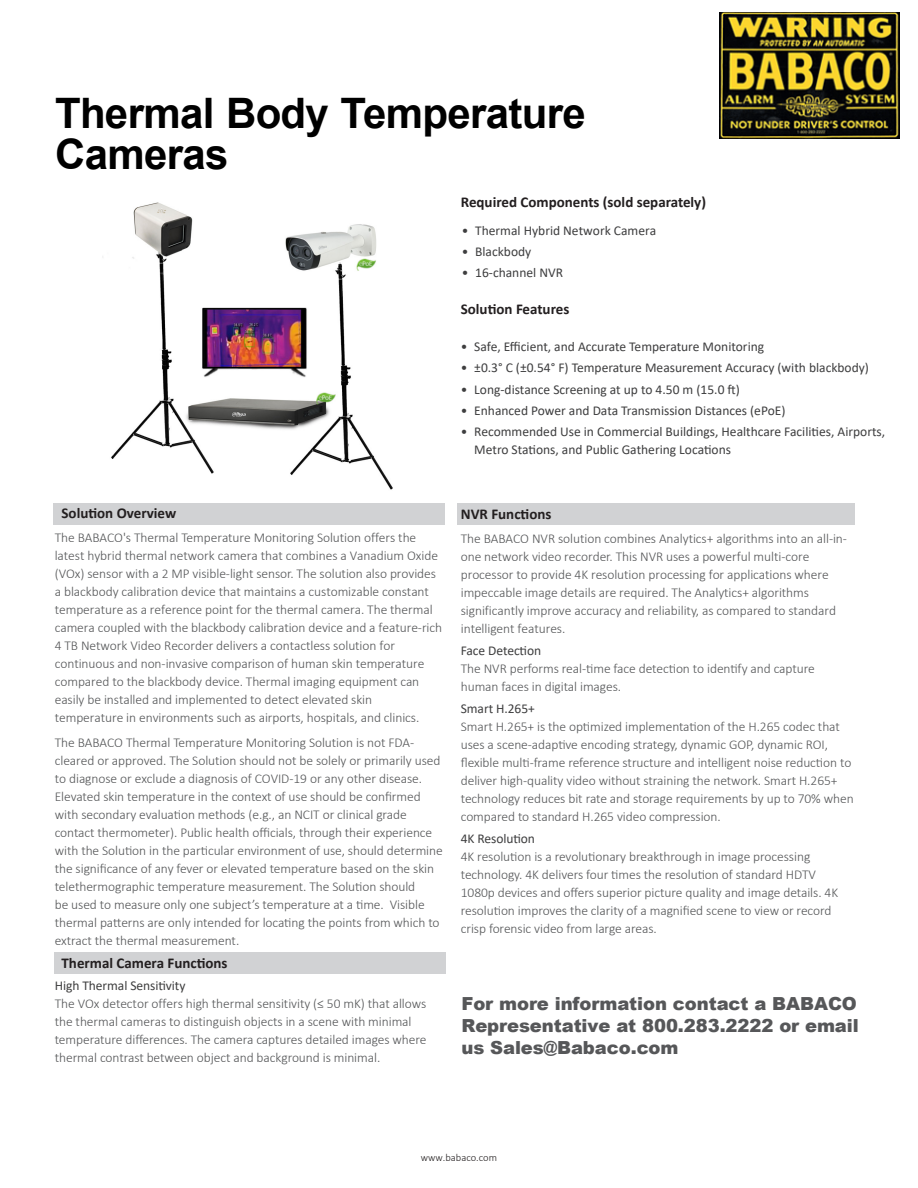
<style>
.page{position:relative;width:918px;height:1188px;background:#fff}
.page>*{position:absolute;margin:0;border:0;box-sizing:border-box;transform-origin:0 0}
.t1{font:700 42px/41.1px "Arial";letter-spacing:-.015em;color:#000}
.t2{font:900 18px/21.6px "Arial";letter-spacing:-.005em;color:#565759;text-align:justify}
.Section_Heading{font:700 15px "Calibri";color:#231f20}
.FrontMatter_Text{font:700 15px "Calibri";color:#231f20}
.FrontMatter_Text-2{font:300 13.5px/18px "Calibri";letter-spacing:-.005em;color:#545557}
.t3{font:13.5px/18px "Calibri";color:#3e3e3f}
.t4{font:300 10.5px "Calibri";color:#231f20}
.s1{font-weight:400;color:#3e3e3f}
</style>
<div class="page">
<div style="left:457px;top:503px;width:398px;height:22px;background:#d1d2d4"></div>
<div style="left:53px;top:504px;width:392px;height:21px;background:#d1d2d4"></div>
<div style="left:55px;top:953px;width:391px;height:21px;background:#d1d2d4"></div>
<img style="left:102px;top:202px;width:291px;height:288px">
<img style="left:720px;top:12px;width:180px;height:126px">
<p class="t1" style="left:55px;top:93px;width:532px">Thermal Body Temperature<br>Cameras</p>
<p class="Section_Heading" style="left:461px;top:192px;width:247px">Required Components (sold separately)</p>
<p class="t3" style="left:462px;top:221px;width:196px">• Thermal Hybrid Network Camera</p>
<p class="t3" style="left:462px;top:242px;width:71px">• Blackbody</p>
<p class="t3" style="left:462px;top:263px;width:103px">• 16-channel NVR</p>
<p class="Section_Heading" style="left:461px;top:298px;width:110px">Solution Features</p>
<p class="t3" style="left:461px;top:337px;width:305px">• Safe, Efficient, and Accurate Temperature Monitoring</p>
<p class="t3" style="left:461px;top:358px;width:410px">• ±0.3° C (±0.54° F) Temperature Measurement Accuracy (with blackbody)</p>
<p class="t3" style="left:461px;top:380px;width:281px">• Long-distance Screening at up to 4.50 m (15.0 ft)</p>
<p class="t3" style="left:461px;top:401px;width:326px">• Enhanced Power and Data Transmission Distances (ePoE)</p>
<p class="t3" style="left:474px;top:422px;width:412px;text-indent:-14px">• Recommended Use in Commercial Buildings, Healthcare Facilities, Airports,<br>Metro Stations, and Public Gathering Locations</p>
<p class="Section_Heading" style="left:62px;top:502px;width:116px">Solution Overview</p>
<p class="FrontMatter_Text-2" style="left:55px;top:529px;width:389px">The BABACO's Thermal Temperature Monitoring Solution offers the latest hybrid thermal network camera that combines a Vanadium Oxide (VOx) sensor with a 2 MP visible-light sensor. The solution also provides a blackbody calibration device that maintains a customizable constant temperature as a reference point for the thermal camera. The thermal camera coupled with the blackbody calibration device and a feature-rich 4 TB Network Video Recorder delivers a contactless solution for continuous and non-invasive comparison of human skin temperature compared to the blackbody device. Thermal imaging equipment can easily be installed and implemented to detect elevated skin temperature in environments such as airports, hospitals, and clinics.</p>
<p class="FrontMatter_Text-2" style="left:55px;top:733px;width:390px">The BABACO Thermal Temperature Monitoring Solution is not FDA&shy;cleared or approved. The Solution should not be solely or primarily used to diagnose or exclude a diagnosis of COVID-19 or any other disease.<br>Elevated skin temperature in the context of use should be confirmed with secondary evaluation methods (e.g., an NCIT or clinical grade contact thermometer). Public health officials, through their experience with the Solution in the particular environment of use, should determine the significance of any fever or elevated temperature based on the skin telethermographic temperature measurement. The Solution should<br>be used to measure only one subject’s temperature at a time. Visible thermal patterns are only intended for locating the points from which to extract the thermal measurement.</p>
<p class="Section_Heading" style="left:62px;top:953px;width:168px">Thermal Camera Functions</p>
<p class="FrontMatter_Text-2" style="left:55px;top:976px;width:373px"><span class="s1">High Thermal Sensitivity<br></span>The VOx detector offers high thermal sensitivity (≤ 50 mK) that allows the thermal cameras to distinguish objects in a scene with minimal temperature differences. The camera captures detailed images where thermal contrast between object and background is minimal.</p>
<p class="FrontMatter_Text" style="left:461px;top:503px;width:92px">NVR Functions</p>
<p class="FrontMatter_Text-2" style="left:461px;top:530px;width:388px">The BABACO NVR solution combines Analytics+ algorithms into an all-in&shy;one network video recorder. This NVR uses a powerful multi-core processor to provide 4K resolution processing for applications where impeccable image details are required. The Analytics+ algorithms significantly improve accuracy and reliability, as compared to standard intelligent features.</p>
<p class="FrontMatter_Text-2" style="left:461px;top:642px;width:355px"><span class="s1">Face Detection<br></span>The NVR performs real-time face detection to identify and capture human faces in digital images.</p>
<p class="FrontMatter_Text-2" style="left:461px;top:699px;width:394px"><span class="s1">Smart H.265+<br></span>Smart H.265+ is the optimized implementation of the H.265 codec that uses a scene-adaptive encoding strategy, dynamic GOP, dynamic ROI, flexible multi-frame reference structure and intelligent noise reduction to deliver high-quality video without straining the network. Smart H.265+ technology reduces bit rate and storage requirements by up to 70% when compared to standard H.265 video compression.</p>
<p class="FrontMatter_Text-2" style="left:461px;top:829px;width:379px"><span class="s1">4K Resolution<br></span>4K resolution is a revolutionary breakthrough in image processing technology. 4K delivers four times the resolution of standard HDTV 1080p devices and offers superior picture quality and image details. 4K resolution improves the clarity of a magnified scene to view or record crisp forensic video from large areas.</p>
<h2 class="t2" style="left:461px;top:993px;width:399px">For more information contact a BABACO Representative at 800.283.2222 or email us Sales@Babaco.com</h2>
<p class="t4" style="left:421px;top:1151px;width:78px">www.babaco.com</p>
</div>
